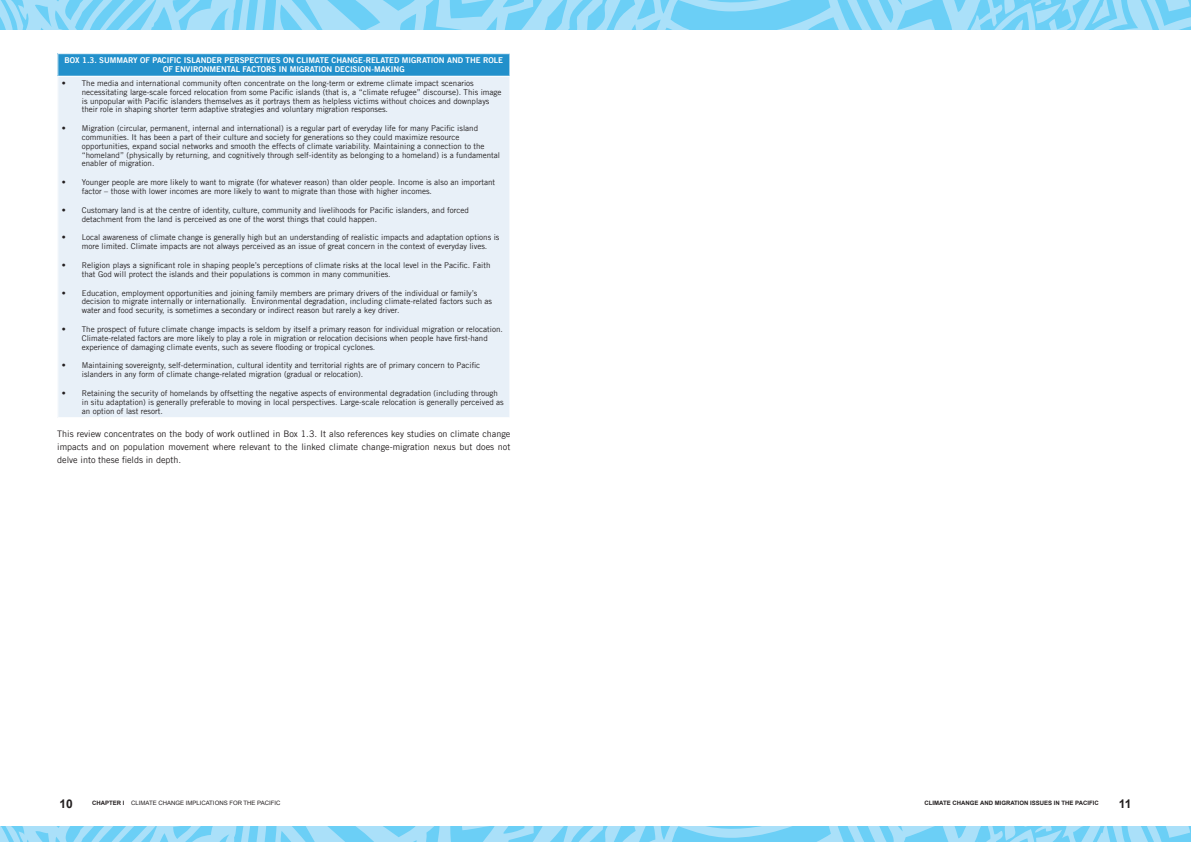
<style>
.page{position:relative;width:1191px;height:842px;background:#fff}
.page>*{position:absolute;margin:0;border:0;box-sizing:border-box;transform-origin:0 0}
.t1{font:700 12px "Arial";color:#231f20}
.t2{font:9px/13px "Trade Gothic LT";color:#231f20;text-align:justify}
.t3{font:8px/8.8px "Trade Gothic LT";color:#231f20}
.t4{font:8px/8.8px "Trade Gothic LT Bold Two";color:#fff;text-align:center}
.t5{font:6px "Arial";color:#231f20}
.t6{font:700 6px "Arial";color:#231f20}
.s1{font-weight:700}
</style>
<div class="page">
<svg style="left:0;top:0;width:1191px;height:30px;background:#8bd7f7"></svg>
<svg style="left:0;top:826px;width:1191px;height:16px;background:#8bd7f7"></svg>
<div style="left:58px;top:54px;width:452px;height:22px;background:#2290cb"></div>
<div style="left:58px;top:76px;width:452px;height:342px;background:#e8f0f8"></div>
<svg style="left:57px;top:54px;width:1px;height:22px"></svg>
<svg style="left:509px;top:54px;width:1px;height:22px"></svg>
<hr style="left:57px;top:76px;width:453px;height:1px;background:#fff">
<hr style="left:509px;top:77px;width:1px;height:340px;background:#fff">
<hr style="left:57px;top:417px;width:453px;height:1px;background:#fff">
<p class="t4" style="left:65px;top:56px;width:440px">BOX 1.3. SUMMARY OF PACIFIC ISLANDER PERSPECTIVES ON CLIMATE CHANGE-RELATED MIGRATION AND THE ROLE<br>OF ENVIRONMENTAL FACTORS IN MIGRATION DECISION-MAKING</p>
<p class="t3" style="left:82px;top:79px;width:421px;text-indent:-20px">• The media and international community often concentrate on the long-term or extreme climate impact scenarios necessitating large-scale forced relocation from some Pacific islands (that is, a “climate refugee” discourse). This image is unpopular with Pacific islanders themselves as it portrays them as helpless victims without choices and downplays their role in shaping shorter term adaptive strategies and voluntary migration responses.</p>
<p class="t3" style="left:82px;top:124px;width:420px;text-indent:-20px">• Migration (circular, permanent, internal and international) is a regular part of everyday life for many Pacific island communities. It has been a part of their culture and society for generations so they could maximize resource opportunities, expand social networks and smooth the effects of climate variability. Maintaining a connection to the “homeland” (physically by returning, and cognitively through self-identity as belonging to a homeland) is a fundamental enabler of migration.</p>
<p class="t3" style="left:82px;top:178px;width:415px;text-indent:-20px">• Younger people are more likely to want to migrate (for whatever reason) than older people. Income is also an important factor – those with lower incomes are more likely to want to migrate than those with higher incomes.</p>
<p class="t3" style="left:82px;top:205px;width:389px;text-indent:-20px">• Customary land is at the centre of identity, culture, community and livelihoods for Pacific islanders, and forced detachment from the land is perceived as one of the worst things that could happen.</p>
<p class="t3" style="left:82px;top:233px;width:419px;text-indent:-20px">• Local awareness of climate change is generally high but an understanding of realistic impacts and adaptation options is more limited. Climate impacts are not always perceived as an issue of great concern in the context of everyday lives.</p>
<p class="t3" style="left:82px;top:261px;width:410px;text-indent:-20px">• Religion plays a significant role in shaping people’s perceptions of climate risks at the local level in the Pacific. Faith that God will protect the islands and their populations is common in many communities.</p>
<p class="t3" style="left:82px;top:288px;width:412px;text-indent:-20px">• Education, employment opportunities and joining family members are primary drivers of the individual or family’s decision to migrate internally or internationally. Environmental degradation, including climate-related factors such as water and food security, is sometimes a secondary or indirect reason but rarely a key driver.</p>
<p class="t3" style="left:82px;top:325px;width:423px;text-indent:-20px">• The prospect of future climate change impacts is seldom by itself a primary reason for individual migration or relocation.<br>Climate-related factors are more likely to play a role in migration or relocation decisions when people have first-hand experience of damaging climate events, such as severe flooding or tropical cyclones.</p>
<p class="t3" style="left:82px;top:361px;width:400px;text-indent:-20px">• Maintaining sovereignty, self-determination, cultural identity and territorial rights are of primary concern to Pacific islanders in any form of climate change-related migration (gradual or relocation).</p>
<p class="t3" style="left:82px;top:389px;width:423px;text-indent:-20px">• Retaining the security of homelands by offsetting the negative aspects of environmental degradation (including through in situ adaptation) is generally preferable to moving in local perspectives. Large-scale relocation is generally perceived as an option of last resort.</p>
<p class="t2" style="left:57px;top:427px;width:454px">This review concentrates on the body of work outlined in Box 1.3. It also references key studies on climate change impacts and on population movement where relevant to the linked climate change-migration nexus but does not delve into these fields in depth.</p>
<h1 class="t1" style="left:60px;top:795px;width:15px">10</h1>
<p class="t5" style="left:92px;top:799px;width:190px"><span class="s1">CHAPTER I</span> CLIMATE CHANGE IMPLICATIONS FOR THE PACIFIC</p>
<p class="t6" style="left:924px;top:799px;width:176px">CLIMATE CHANGE AND MIGRATION ISSUES IN THE PACIFIC</p>
<h1 class="t1" style="left:1118px;top:795px;width:14px">11</h1>
</div>
